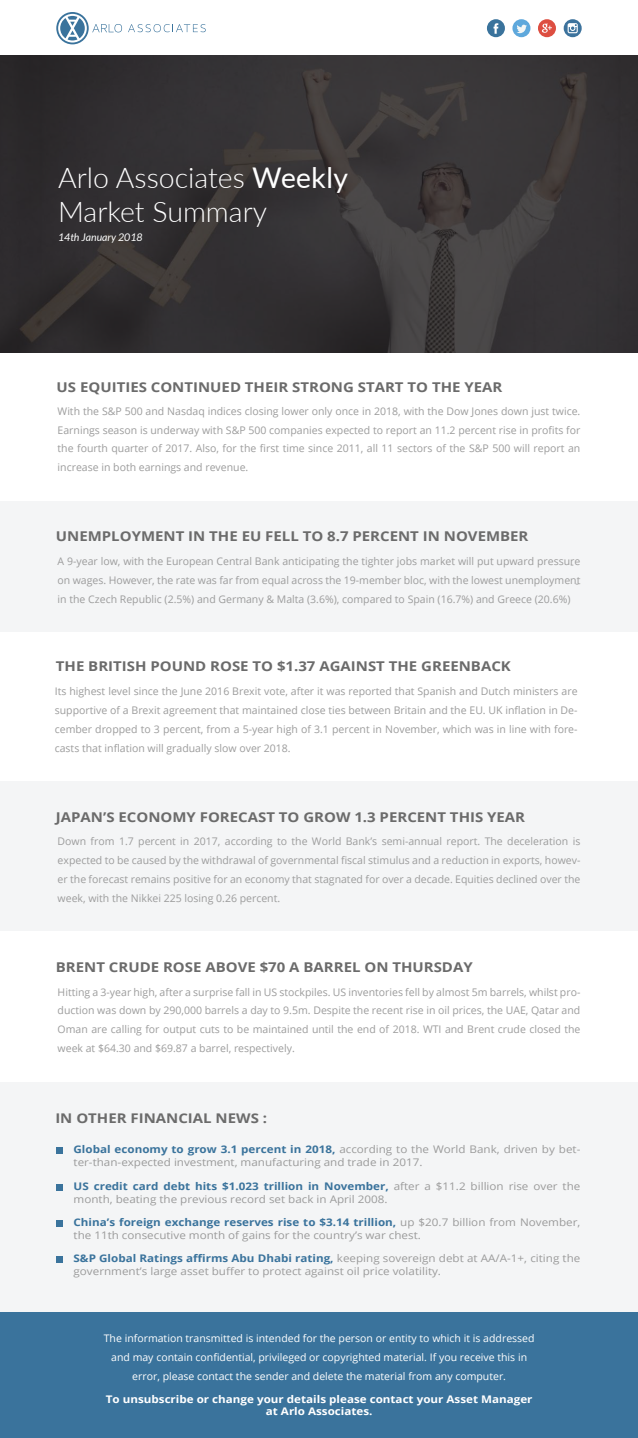
<style>
.page{position:relative;width:638px;height:1438px;background:#fff}
.page>*{position:absolute;margin:0;border:0;box-sizing:border-box;transform-origin:0 0}
.t1{font:300 28.5px/34.2px "Lato";color:#fff}
.t2{font:700 13.5px "Open Sans";color:#6b6b6b;scale:1.11 1}
.t3{font:700 13.35px "Open Sans";color:#6b6b6b;scale:1.12 1}
.t4{font:10.5px/18.8px "Open Sans";color:#9c9c9c;text-align:justify}
.t5{font:10.5px/12.6px "Open Sans";color:#9b9b9b;scale:1.11 1}
.t6{font:700 10.5px/12.6px "Open Sans";color:#fff;text-align:center;scale:1.11 1}
.t7{font:italic 10.5px "Lato";color:#fff}
.t8{font:10.35px/18.5px "Open Sans";color:#fff;text-align:center}
.s1{font-weight:400}
.s2{font-weight:700;color:#3a739c}
</style>
<div class="page">
<svg style="left:0;top:55px;width:638px;height:297px;fill:#353234"></svg>
<div style="left:0;top:501px;width:638px;height:131px;background:#f4f5f6"></div>
<svg style="left:128px;top:24px;width:78px;height:8px"></svg>
<svg style="left:56px;top:12px;width:66px;height:32px"></svg>
<svg style="left:487px;top:19px;width:18px;height:18px"></svg>
<div style="left:512px;top:19px;width:18px;height:18px;background:#5ea8dc;border-radius:50%"></div>
<svg style="left:517px;top:25px;width:10px;height:8px"></svg>
<svg style="left:538px;top:19px;width:18px;height:18px"></svg>
<svg style="left:563px;top:19px;width:18px;height:18px"></svg>
<svg style="left:567px;top:23px;width:10px;height:10px"></svg>
<div style="left:0;top:781px;width:638px;height:149px;background:#f4f5f6"></div>
<div style="left:0;top:1082px;width:638px;height:229px;background:#f4f5f6"></div>
<div style="left:56px;top:1147px;width:7px;height:7px;background:#3a739c"></div>
<div style="left:56px;top:1183px;width:7px;height:7px;background:#3a739c"></div>
<div style="left:56px;top:1219px;width:7px;height:7px;background:#3a739c"></div>
<div style="left:56px;top:1255px;width:7px;height:7px;background:#3a739c"></div>
<div style="left:0;top:1311px;width:637px;height:126px;background:#3a739c"></div>
<h1 class="t1" style="left:58px;top:160px;width:291px">Arlo Associates <span class="s1">Weekly<br></span>Market Summary</h1>
<p class="t7" style="left:58px;top:231px;width:86px">14th January 2018</p>
<p class="t2" style="left:57px;top:377px;width:403px">US EQUITIES CONTINUED THEIR STRONG START TO THE YEAR</p>
<p class="t4" style="left:58px;top:401px;width:524px">With the S&amp;P 500 and Nasdaq indices closing lower only once in 2018, with the Dow Jones down just twice.<br>Earnings season is underway with S&amp;P 500 companies expected to report an 11.2 percent rise in profits for the fourth quarter of 2017. Also, for the first time since 2011, all 11 sectors of the S&amp;P 500 will report an increase in both earnings and revenue.</p>
<p class="t2" style="left:56px;top:527px;width:427px">UNEMPLOYMENT IN THE EU FELL TO 8.7 PERCENT IN NOVEMBER</p>
<p class="t4" style="left:58px;top:551px;width:524px">A 9-year low, with the European Central Bank anticipating the tighter jobs market will put upward pressure on wages. However, the rate was far from equal across the 19-member bloc, with the lowest unemployment in the Czech Republic (2.5%) and Germany &amp; Malta (3.6%), compared to Spain (16.7%) and Greece (20.6%)</p>
<p class="t4" style="left:570px;top:555px;width:5px">-</p>
<p class="t4" style="left:575px;top:573px;width:5px">-</p>
<p class="t2" style="left:56px;top:657px;width:411px">THE BRITISH POUND ROSE TO $1.37 AGAINST THE GREENBACK</p>
<p class="t4" style="left:55px;top:681px;width:524px">Its highest level since the June 2016 Brexit vote, after it was reported that Spanish and Dutch ministers are supportive of a Brexit agreement that maintained close ties between Britain and the EU. UK inflation in De&shy;cember dropped to 3 percent, from a 5-year high of 3.1 percent in November, which was in line with fore&shy;casts that inflation will gradually slow over 2018.</p>
<p class="t2" style="left:56px;top:807px;width:424px">JAPAN’S ECONOMY FORECAST TO GROW 1.3 PERCENT THIS YEAR</p>
<p class="t4" style="left:58px;top:831px;width:524px">Down from 1.7 percent in 2017, according to the World Bank’s semi-annual report. The deceleration is expected to be caused by the withdrawal of governmental fiscal stimulus and a reduction in exports, howev&shy;er the forecast remains positive for an economy that stagnated for over a decade. Equities declined over the week, with the Nikkei 225 losing 0.26 percent.</p>
<p class="t2" style="left:56px;top:957px;width:377px">BRENT CRUDE ROSE ABOVE $70 A BARREL ON THURSDAY</p>
<p class="t4" style="left:58px;top:982px;width:524px">Hitting a 3-year high, after a surprise fall in US stockpiles. US inventories fell by almost 5m barrels, whilst pro&shy;duction was down by 290,000 barrels a day to 9.5m. Despite the recent rise in oil prices, the UAE, Qatar and Oman are calling for output cuts to be maintained until the end of 2018. WTI and Brent crude closed the week at $64.30 and $69.87 a barrel, respectively.</p>
<p class="t3" style="left:55px;top:1108px;width:190px">IN OTHER FINANCIAL NEWS :</p>
<p class="t5" style="left:74px;top:1142px;width:458px"><span class="s2">Global economy to grow 3.1 percent in 2018,</span> according to the World Bank, driven by bet&shy;ter-than-expected investment, manufacturing and trade in 2017.</p>
<p class="t5" style="left:74px;top:1179px;width:458px"><span class="s2">US credit card debt hits $1.023 trillion in November,</span> after a $11.2 billion rise over the month, beating the previous record set back in April 2008.</p>
<p class="t5" style="left:74px;top:1215px;width:458px"><span class="s2">China’s foreign exchange reserves rise to $3.14 trillion,</span> up $20.7 billion from November, the 11th consecutive month of gains for the country’s war chest.</p>
<p class="t5" style="left:74px;top:1251px;width:458px"><span class="s2">S&amp;P Global Ratings affirms Abu Dhabi rating,</span> keeping sovereign debt at AA/A-1+, citing the government’s large asset buffer to protect against oil price volatility.</p>
<p class="t8" style="left:104px;top:1329px;width:432px">The information transmitted is intended for the person or entity to which it is addressed and may contain confidential, privileged or copyrighted material. If you receive this in error, please contact the sender and delete the material from any computer.</p>
<p class="t6" style="left:106px;top:1392px;width:386px">To unsubscribe or change your details please contact your Asset Manager at Arlo Associates.</p>
</div>
